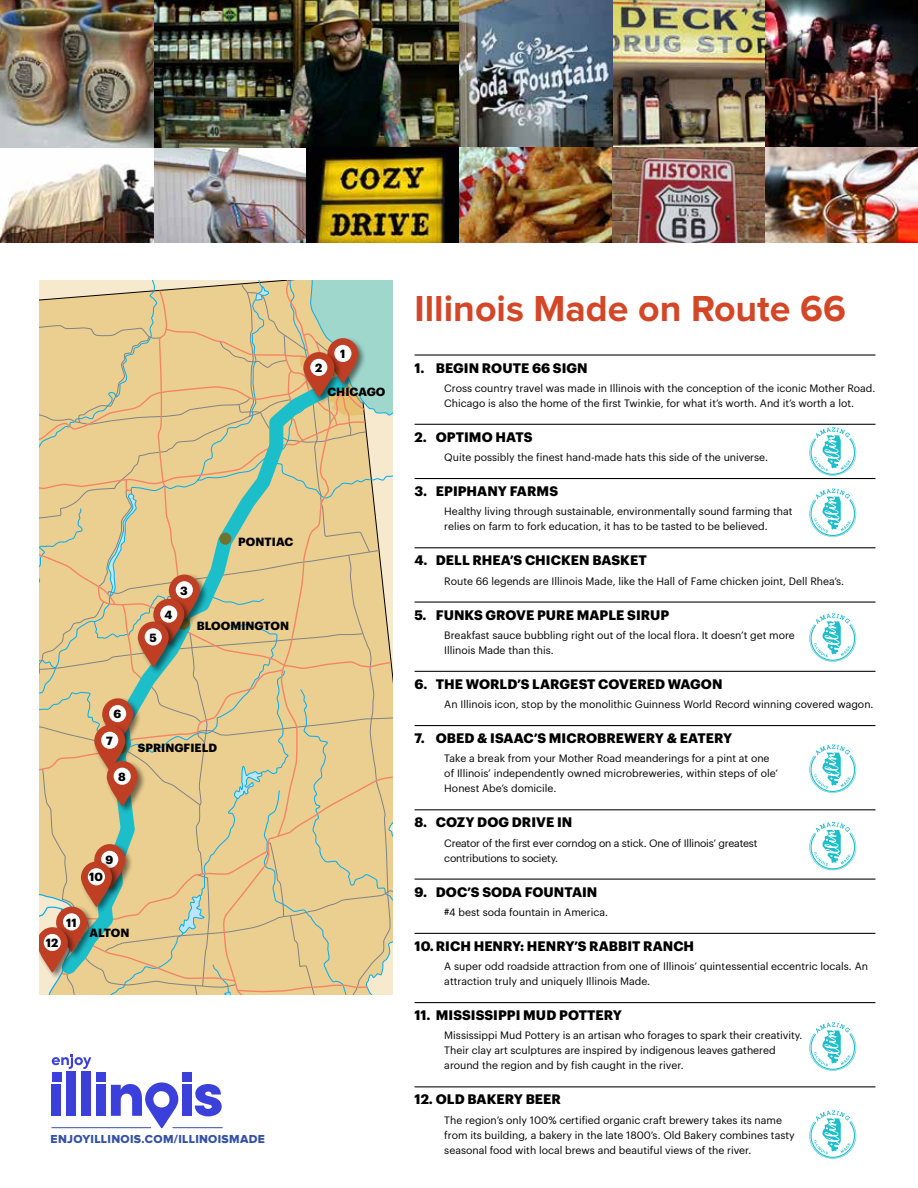
<style>
.page{position:relative;width:918px;height:1188px;background:#fff}
.page>*{position:absolute;margin:0;border:0;box-sizing:border-box;transform-origin:0 0}
.t1{font:700 37.5px "Proxima Nova";color:#d34727}
.t2{font:700 13.5px "Graphik";letter-spacing:.005em;color:#000}
.t3{font:12px "Proxima Nova Extrabld";letter-spacing:.025em;color:#3551a3}
.t4{font:700 11.7px "Graphik";letter-spacing:.005em;color:#000}
.t5{font:10.5px/15px "Graphik";color:#000}
.t6{font:10.5px/15px "Graphik";letter-spacing:-.02em;color:#000}
</style>
<div class="page">
<img style="left:612px;top:0;width:153px;height:148px">
<img style="left:154px;top:148px;width:152px;height:95px">
<img style="left:154px;top:0;width:305px;height:148px">
<img style="left:459px;top:0;width:153px;height:148px">
<img style="left:765px;top:0;width:153px;height:148px">
<img style="left:0;top:164px;width:154px;height:79px">
<img style="left:306px;top:148px;width:153px;height:95px">
<img style="left:459px;top:148px;width:153px;height:95px">
<img style="left:612px;top:148px;width:153px;height:95px">
<img style="left:765px;top:148px;width:153px;height:95px">
<hr style="left:415px;top:354px;width:460px;height:2px;background:#000">
<hr style="left:415px;top:424px;width:460px;height:1px;background:#000">
<hr style="left:415px;top:478px;width:460px;height:1px;background:#000">
<hr style="left:415px;top:547px;width:460px;height:1px;background:#000">
<hr style="left:415px;top:602px;width:460px;height:1px;background:#000">
<hr style="left:415px;top:671px;width:460px;height:1px;background:#000">
<hr style="left:415px;top:725px;width:460px;height:1px;background:#000">
<hr style="left:415px;top:809px;width:460px;height:1px;background:#000">
<hr style="left:415px;top:879px;width:460px;height:1px;background:#000">
<hr style="left:415px;top:933px;width:460px;height:1px;background:#000">
<hr style="left:415px;top:1002px;width:460px;height:1px;background:#000">
<hr style="left:415px;top:1086px;width:460px;height:1px;background:#000">
<svg style="left:809px;top:822px;width:47px;height:48px"></svg>
<div style="left:52px;top:1085px;width:9px;height:31px;background:#3c40da"></div>
<div style="left:66px;top:1072px;width:10px;height:44px;background:#3c40da"></div>
<div style="left:81px;top:1072px;width:10px;height:44px;background:#3c40da"></div>
<div style="left:96px;top:1085px;width:10px;height:31px;background:#3c40da"></div>
<div style="left:182px;top:1085px;width:10px;height:31px;background:#3c40da"></div>
<svg style="left:195px;top:1084px;width:27px;height:32px"></svg>
<div style="left:96px;top:1072px;width:10px;height:10px;background:#3c40da"></div>
<div style="left:182px;top:1072px;width:9px;height:10px;background:#3c40da"></div>
<div style="left:52px;top:1072px;width:9px;height:10px;background:#3c40da"></div>
<svg style="left:111px;top:1082px;width:68px;height:47px"></svg>
<svg style="left:52px;top:1054px;width:39px;height:15px"></svg>
<hr style="left:52px;top:1127px;width:99px;height:1px;background:#3551a3">
<hr style="left:172px;top:1127px;width:51px;height:1px;background:#3551a3">
<svg style="left:809px;top:427px;width:47px;height:49px"></svg>
<svg style="left:809px;top:489px;width:47px;height:48px"></svg>
<svg style="left:809px;top:613px;width:47px;height:49px"></svg>
<svg style="left:809px;top:745px;width:47px;height:48px"></svg>
<svg style="left:809px;top:1022px;width:47px;height:49px"></svg>
<svg style="left:809px;top:1110px;width:47px;height:49px"></svg>
<img style="left:0;top:0;width:154px;height:148px">
<svg style="left:39px;top:281px;width:354px;height:714px;background:#dcc793"></svg>
<p class="t4" style="left:315px;top:359px;width:9px">2</p>
<p class="t4" style="left:340px;top:345px;width:7px">1</p>
<p class="t4" style="left:327px;top:383px;width:60px">CHICAGO</p>
<p class="t4" style="left:238px;top:533px;width:56px">PONTIAC</p>
<p class="t4" style="left:149px;top:628px;width:9px">5</p>
<p class="t4" style="left:165px;top:605px;width:9px">4</p>
<p class="t4" style="left:180px;top:581px;width:9px">3</p>
<p class="t4" style="left:197px;top:616px;width:94px">BLOOMINGTON</p>
<p class="t4" style="left:114px;top:705px;width:9px">6</p>
<p class="t4" style="left:106px;top:732px;width:8px">7</p>
<p class="t4" style="left:118px;top:768px;width:9px">8</p>
<p class="t4" style="left:138px;top:739px;width:81px">SPRINGFIELD</p>
<p class="t4" style="left:106px;top:851px;width:9px">9</p>
<p class="t4" style="left:89px;top:868px;width:15px">10</p>
<p class="t4" style="left:46px;top:934px;width:14px">12</p>
<p class="t4" style="left:66px;top:913px;width:12px">11</p>
<p class="t4" style="left:89px;top:924px;width:42px">ALTON</p>
<p class="t3" style="left:51px;top:1133px;width:216px">ENJOYILLINOIS.COM/ILLINOISMADE</p>
<h1 class="t1" style="left:415px;top:291px;width:433px">Illinois Made on Route 66</h1>
<p class="t2" style="left:415px;top:357px;width:175px">1. BEGIN ROUTE 66 SIGN</p>
<p class="t5" style="left:444px;top:380px;width:433px">Cross country travel was made in Illinois with the conception of the iconic Mother Road.<br>Chicago is also the home of the first Twinkie, for what it’s worth. And it’s worth a lot.</p>
<p class="t2" style="left:415px;top:426px;width:119px">2. OPTIMO HATS</p>
<p class="t5" style="left:444px;top:449px;width:325px">Quite possibly the finest hand-made hats this side of the universe.</p>
<p class="t2" style="left:415px;top:481px;width:145px">3. EPIPHANY FARMS</p>
<p class="t5" style="left:444px;top:503px;width:350px">Healthy living through sustainable, environmentally sound farming that relies on farm to fork education, it has to be tasted to be believed.</p>
<p class="t2" style="left:415px;top:550px;width:234px">4. DELL RHEA’S CHICKEN BASKET</p>
<p class="t5" style="left:444px;top:572px;width:401px">Route 66 legends are Illinois Made, like the Hall of Fame chicken joint, Dell Rhea’s.</p>
<p class="t2" style="left:415px;top:604px;width:256px">5. FUNKS GROVE PURE MAPLE SIRUP</p>
<p class="t5" style="left:444px;top:627px;width:352px">Breakfast sauce bubbling right out of the local flora. It doesn’t get more<br>Illinois Made than this.</p>
<p class="t2" style="left:415px;top:674px;width:309px">6. THE WORLD’S LARGEST COVERED WAGON</p>
<p class="t5" style="left:444px;top:696px;width:431px">An Illinois icon, stop by the monolithic Guinness World Record winning covered wagon.</p>
<p class="t2" style="left:415px;top:728px;width:319px">7. OBED &amp; ISAAC’S MICROBREWERY &amp; EATERY</p>
<p class="t5" style="left:444px;top:750px;width:335px">Take a break from your Mother Road meanderings for a pint at one of Illinois’ independently owned microbreweries, within steps of ole’<br>Honest Abe’s domicile.</p>
<p class="t2" style="left:415px;top:812px;width:159px">8. COZY DOG DRIVE IN</p>
<p class="t6" style="left:444px;top:834px;width:315px">Creator of the first ever corndog on a stick. One of Illinois’ greatest contributions to society.</p>
<p class="t2" style="left:415px;top:881px;width:184px">9. DOC’S SODA FOUNTAIN</p>
<p class="t5" style="left:444px;top:904px;width:165px">#4 best soda fountain in America.</p>
<p class="t2" style="left:415px;top:936px;width:281px">10.RICH HENRY: HENRY’S RABBIT RANCH</p>
<p class="t5" style="left:444px;top:958px;width:425px">A super odd roadside attraction from one of Illinois’ quintessential eccentric locals. An attraction truly and uniquely Illinois Made.</p>
<p class="t2" style="left:415px;top:1005px;width:209px">11. MISSISSIPPI MUD POTTERY</p>
<p class="t5" style="left:444px;top:1027px;width:360px">Mississippi Mud Pottery is an artisan who forages to spark their creativity.<br>Their clay art sculptures are inspired by indigenous leaves gathered around the region and by fish caught in the river.</p>
<p class="t2" style="left:415px;top:1089px;width:148px">12. OLD BAKERY BEER</p>
<p class="t5" style="left:444px;top:1111px;width:352px">The region’s only 100% certified organic craft brewery takes its name from its building, a bakery in the late 1800’s. Old Bakery combines tasty seasonal food with local brews and beautiful views of the river.</p>
</div>
